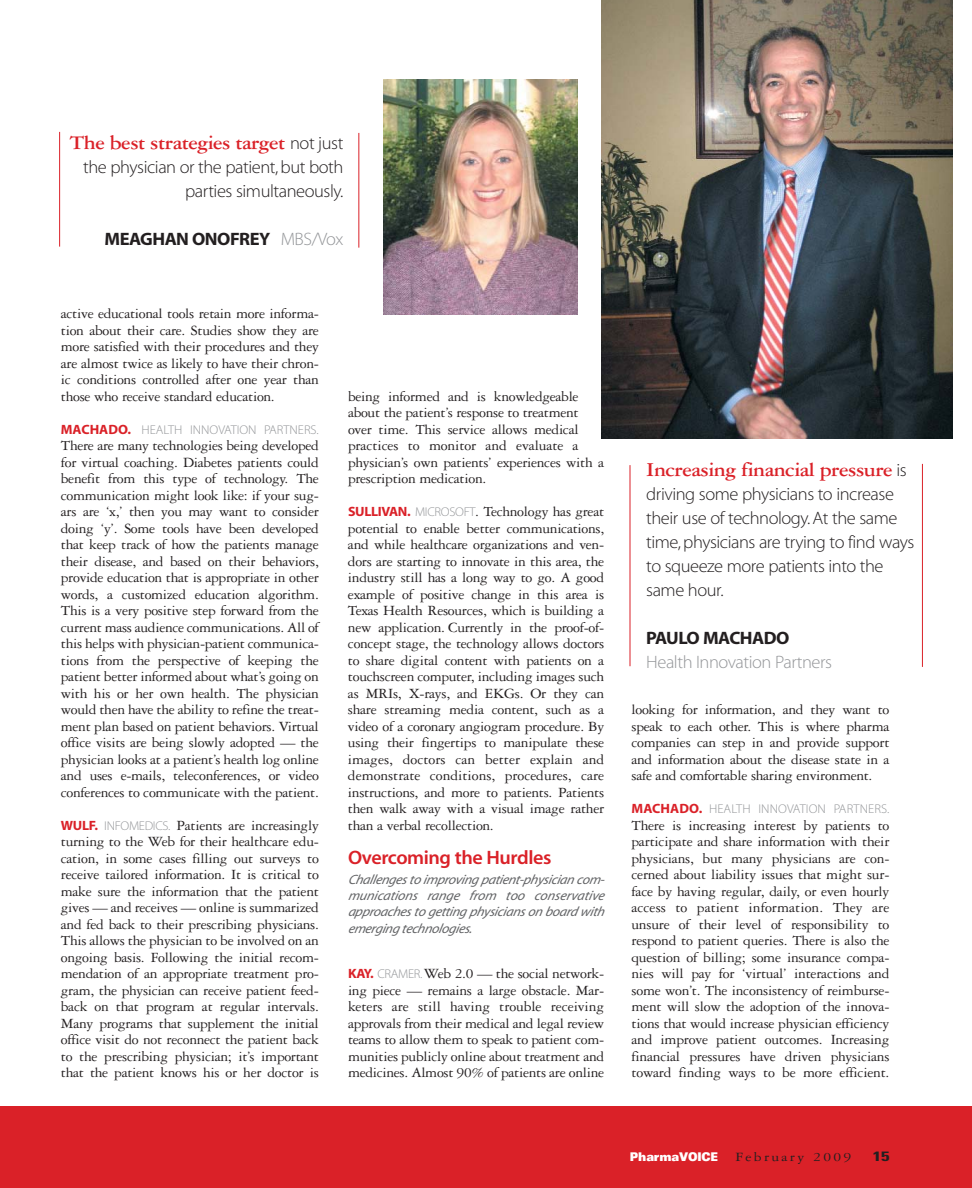
<style>
.page{position:relative;width:972px;height:1188px;background:#fff}
.page>*{position:absolute;margin:0;border:0;box-sizing:border-box;transform-origin:0 0}
.t1{font:700 21px "Garamond Three";letter-spacing:-.025em;color:#da2128}
.t2{font:19.5px "Myriad MM 565 600";letter-spacing:-.02em;color:#da2128}
.t3{font:18px/24px "Myriad MM 215 600";letter-spacing:-.025em;color:#231f20}
.t4{font:18px "Myriad MM 700 600";letter-spacing:-.03em;color:#231f20}
.t5{font:18px "Myriad MM 215 600";letter-spacing:-.025em;color:#939598}
.t6{font:15px/16.5px "Garamond Three";letter-spacing:-.02em;color:#231f20;text-align:justify}
.t7{font:italic 13.5px/16.5px "Myriad MM It 400 600";letter-spacing:-.02em;color:#636466;text-align:justify}
.t8{font:13.5px "Garamond Three";letter-spacing:.15em;color:#231f20;scale:1.15 1}
.t9{font:700 condensed 13.5px "Univers";color:#231f20;scale:1.4 1}
.t10{font:12.75px "Myriad MM 215 600";letter-spacing:-.005em;color:#939598}
.t11{font:900 expanded 12px "Univers";letter-spacing:-.015em;color:#fff;scale:.75 1}
.s1{font-family:"Myriad MM 215 600";font-weight:400;font-size:18px;color:#231f20}
.s2{font-family:"Myriad MM 215 600";color:#939598}
.s3{font-family:"Myriad MM 700 600";font-size:13.5px;color:#da2128}
.s4{font-family:"Myriad MM 215 600";font-size:12.75px;color:#939598}
</style>
<div class="page">
<div style="left:0;top:1107px;width:972px;height:81px;background:#da2128"></div>
<img style="left:601px;top:0;width:351px;height:439px">
<img style="left:383px;top:79px;width:195px;height:235px">
<hr style="left:630px;top:465px;width:1px;height:201px;background:#da2128">
<hr style="left:922px;top:464px;width:1px;height:203px;background:#da2128">
<hr style="left:359px;top:133px;width:1px;height:115px;background:#da2128">
<hr style="left:59px;top:132px;width:1px;height:115px;background:#da2128">
<h1 class="t1" style="left:70px;top:136px;width:275px">The best strategies target <span class="s1">not just</span></h1>
<p class="t3" style="left:83px;top:157px;width:262px;text-align:right">the physician or the patient, but both parties simultaneously.</p>
<p class="t4" style="left:105px;top:233px;width:240px">MEAGHAN ONOFREY <span class="s2">MBS/Vox</span></p>
<p class="t6" style="left:61px;top:307px;width:260px">active educational tools retain more informa&shy;tion about their care. Studies show they are more satisfied with their procedures and they are almost twice as likely to have their chron&shy;ic conditions controlled after one year than those who receive standard education.</p>
<p class="t10" style="left:61px;top:424px;width:260px"><span class="s3">MACHADO.</span> HEALTH INNOVATION PARTNERS.</p>
<p class="t6" style="left:61px;top:439px;width:260px">There are many technologies being developed for virtual coaching. Diabetes patients could benefit from this type of technology. The communication might look like: if your sug&shy;ars are ‘x,’ then you may want to consider doing ‘y’. Some tools have been developed that keep track of how the patients manage their disease, and based on their behaviors, provide education that is appropriate in other words, a customized education algorithm.<br>This is a very positive step forward from the current mass audience communications. All of this helps with physician-patient communica&shy;tions from the perspective of keeping the patient better informed about what’s going on with his or her own health. The physician would then have the ability to refine the treat&shy;ment plan based on patient behaviors. Virtual office visits are being slowly adopted — the physician looks at a patient’s health log online and uses e-mails, teleconferences, or video conferences to communicate with the patient.</p>
<p class="t6" style="left:61px;top:818px;width:260px"><span class="s3">WULF.</span> <span class="s4">INFOMEDICS.</span> Patients are increasingly turning to the Web for their healthcare edu&shy;cation, in some cases filling out surveys to receive tailored information. It is critical to make sure the information that the patient gives — and receives — online is summarized and fed back to their prescribing physicians.<br>This allows the physician to be involved on an ongoing basis. Following the initial recom&shy;mendation of an appropriate treatment pro&shy;gram, the physician can receive patient feed&shy;back on that program at regular intervals.<br>Many programs that supplement the initial office visit do not reconnect the patient back to the prescribing physician; it’s important that the patient knows his or her doctor is</p>
<p class="t6" style="left:348px;top:389px;width:258px;text-align:left">being informed and is knowledgeable about the patient’s response to treatment over time. This service allows medical practices to monitor and evaluate a physician’s own patients’ experiences with a prescription medication.</p>
<p class="t6" style="left:348px;top:505px;width:258px"><span class="s3">SULLIVAN.</span> <span class="s4">MICROSOFT</span>. Technology has great potential to enable better communications, and while healthcare organizations and ven&shy;dors are starting to innovate in this area, the industry still has a long way to go. A good example of positive change in this area is Texas Health Resources, which is building a new application. Currently in the proof-of&shy;concept stage, the technology allows doctors to share digital content with patients on a touchscreen computer, including images such as MRIs, X-rays, and EKGs. Or they can share streaming media content, such as a video of a coronary angiogram procedure. By using their fingertips to manipulate these images, doctors can better explain and demonstrate conditions, procedures, care instructions, and more to patients. Patients then walk away with a visual image rather than a verbal recollection.</p>
<h2 class="t2" style="left:348px;top:850px;width:205px">Overcoming the Hurdles</h2>
<p class="t7" style="left:348px;top:872px;width:260px">Challeng esto imp roving p atient-p hysician com&shy;munications range from too conservative app roachesto g etting p hysicianson board with emerging technologies.</p>
<p class="t6" style="left:348px;top:967px;width:258px"><span class="s3">KAY.</span> <span class="s4">CRAMER.</span>Web 2.0 — the social network&shy;ing piece — remains a large obstacle. Mar&shy;keters are still having trouble receiving approvals from their medical and legal review teams to allow them to speak to patient com&shy;munities publicly online about treatment and medicines. Almost 90% of patients are online</p>
<h1 class="t1" style="left:646px;top:462px;width:262px">Increasing financial pressure <span class="s1">is</span></h1>
<p class="t3" style="left:646px;top:484px;width:270px">driving some physicians to increase their use of technology. At the same time, physicians are trying to find ways to squeeze more patients into the same hour.</p>
<p class="t4" style="left:646px;top:631px;width:145px">PAULO MACHADO</p>
<p class="t5" style="left:646px;top:655px;width:187px">Health Innovation Partners</p>
<p class="t6" style="left:632px;top:703px;width:259px">looking for information, and they want to speak to each other. This is where pharma companies can step in and provide support and information about the disease state in a safe and comfortable sharing environment.</p>
<p class="t10" style="left:632px;top:804px;width:260px"><span class="s3">MACHADO.</span> HEALTH INNOVATION PARTNERS.</p>
<p class="t6" style="left:632px;top:818px;width:260px">There is increasing interest by patients to participate and share information with their physicians, but many physicians are con&shy;cerned about liability issues that might sur&shy;face by having regular, daily, or even hourly access to patient information. They are unsure of their level of responsibility to respond to patient queries. There is also the question of billing; some insurance compa&shy;nies will pay for ‘virtual’ interactions and some won’t. The inconsistency of reimburse&shy;ment will slow the adoption of the innova&shy;tions that would increase physician efficiency and improve patient outcomes. Increasing financial pressures have driven physicians toward finding ways to be more efficient.</p>
<p class="t11" style="left:630px;top:1152px;width:119px">PharmaVOICE</p>
<p class="t8" style="left:735px;top:1152px;width:102px">February 2009</p>
<p class="t9" style="left:873px;top:1151px;width:13px">15</p>
</div>
